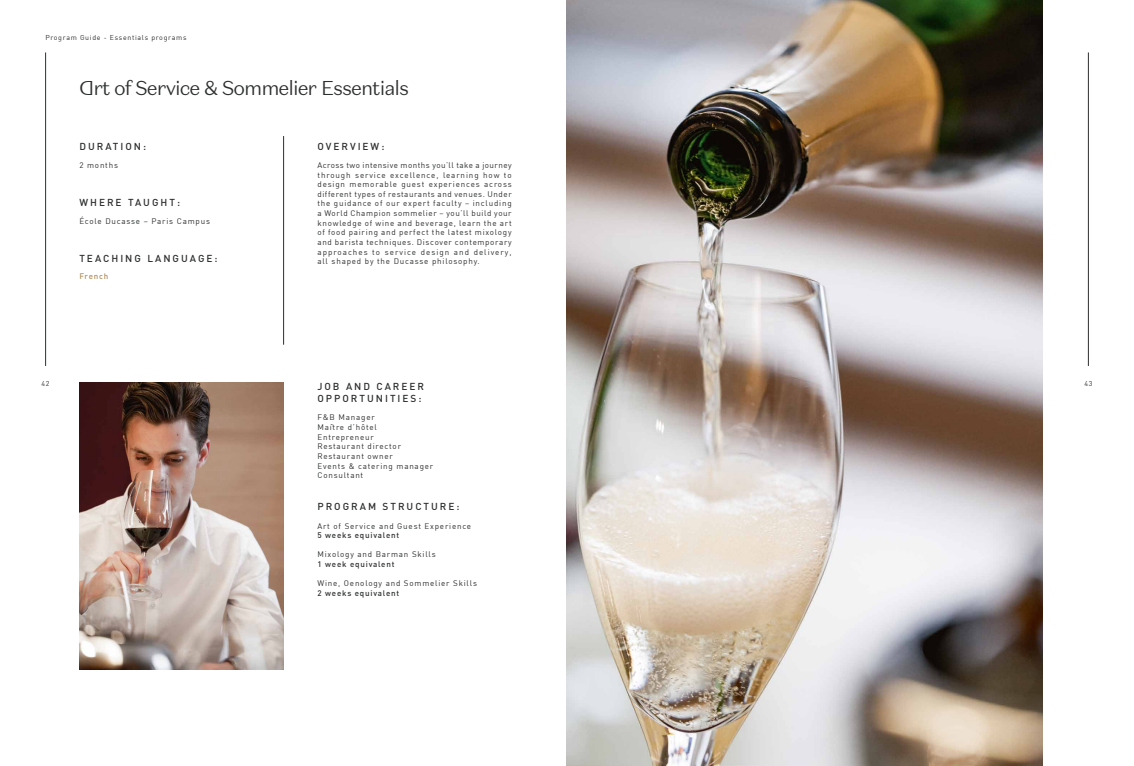
<style>
.page{position:relative;width:1134px;height:766px;background:#fff}
.page>*{position:absolute;margin:0;border:0;box-sizing:border-box;transform-origin:0 0}
.t1{font:300 20px "Domaine Sans Text Ducasse";letter-spacing:-.05em;color:#2d2e2e}
.t2{font:500 10px/12px "DIN";letter-spacing:.2em;color:#2d2e2e}
.t3{font:8px/9.6px "DIN";letter-spacing:.1em;color:#2d2e2e;text-align:justify}
.t4{font:500 8px "DIN";letter-spacing:.1em;color:#2d2e2e}
.t5{font:500 8px "DIN";letter-spacing:.1em;color:#b38e59}
.t6{font:7px "DIN";letter-spacing:.1em;color:#2d2e2e}
</style>
<div class="page">
<hr style="left:283px;top:136px;width:1px;height:208px;background:#2d2e2e">
<img style="left:79px;top:382px;width:204px;height:287px">
<img style="left:567px;top:0;width:475px;height:765px">
<hr style="left:45px;top:52px;width:1px;height:314px;background:#2d2e2e">
<hr style="left:1088px;top:52px;width:1px;height:314px;background:#2d2e2e">
<p class="t6" style="left:45px;top:33px;width:143px">Program Guide - Essentials programs</p>
<h1 class="t1" style="left:79px;top:75px;width:331px">Art of Service &amp; Sommelier Essentials</h1>
<p class="t2" style="left:79px;top:140px;width:68px">DURATION:</p>
<p class="t3" style="left:79px;top:160px;width:40px">2 months</p>
<p class="t2" style="left:79px;top:196px;width:102px">WHERE TAUGHT:</p>
<p class="t3" style="left:79px;top:216px;width:132px">École Ducasse – Paris Campus</p>
<p class="t2" style="left:79px;top:252px;width:140px">TEACHING LANGUAGE:</p>
<p class="t5" style="left:79px;top:271px;width:30px">French</p>
<p class="t2" style="left:317px;top:140px;width:68px">OVERVIEW:</p>
<p class="t3" style="left:317px;top:160px;width:196px">Across two intensive months you’ll take a journey through service excellence, learning how to design memorable guest experiences across different types of restaurants and venues. Under the guidance of our expert faculty – including a World Champion sommelier – you’ll build your knowledge of wine and beverage, learn the art of food pairing and perfect the latest mixology and barista techniques. Discover contemporary approaches to service design and delivery, all shaped by the Ducasse philosophy.</p>
<p class="t6" style="left:41px;top:379px;width:10px">42</p>
<p class="t6" style="left:1084px;top:379px;width:10px">43</p>
<p class="t2" style="left:317px;top:380px;width:108px">JOB AND CAREER<br>OPPORTUNITIES:</p>
<p class="t3" style="left:317px;top:412px;width:117px;text-align:left">F&amp;B Manager<br>Maître d’hôtel<br>Entrepreneur<br>Restaurant director<br>Restaurant owner<br>Events &amp; catering manager<br>Consultant</p>
<p class="t2" style="left:317px;top:500px;width:143px">PROGRAM STRUCTURE:</p>
<p class="t3" style="left:317px;top:520px;width:155px">Art of Service and Guest Experience</p>
<p class="t4" style="left:317px;top:530px;width:83px">5 weeks equivalent</p>
<p class="t3" style="left:317px;top:549px;width:120px">Mixology and Barman Skills</p>
<p class="t4" style="left:317px;top:559px;width:78px">1 week equivalent</p>
<p class="t3" style="left:317px;top:578px;width:161px">Wine, Oenology and Sommelier Skills</p>
<p class="t4" style="left:317px;top:587px;width:83px">2 weeks equivalent</p>
</div>
